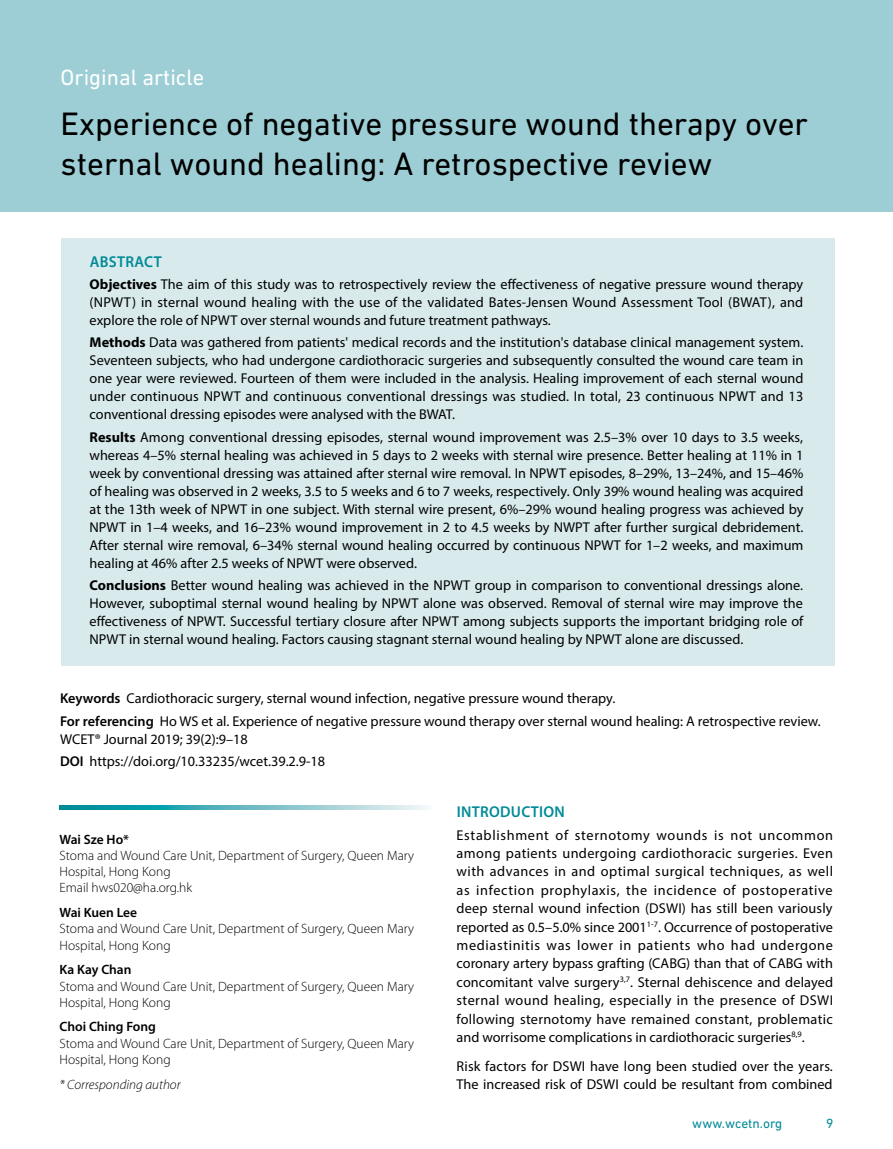
<style>
.page{position:relative;width:893px;height:1149px;background:#fff}
.page>*{position:absolute;margin:0;border:0;box-sizing:border-box;transform-origin:0 0}
.t1{font:33px/39.6px "DIN Next LT Pro";color:#000}
.t2{font:22.5px "DIN Next LT Pro";color:#fff}
.t3{font:600 15.75px "Myriad Pro";letter-spacing:.02em;color:#008a97}
.t4{font:14.25px/18px "Myriad Pro";color:#000;text-align:justify}
.t5{font:300 13.5px/16.2px "Myriad Pro";color:#000}
.t6{font:600 13.5px "Myriad Pro";color:#000}
.t7{font:italic 300 13.5px "Myriad Pro";color:#000}
.t8{font:13.5px "DIN Next LT Pro";color:#008a97}
.s1{font-weight:700}
.s2{font-weight:600}
</style>
<div class="page">
<div style="left:0;top:0;width:893px;height:212px;background:#9dced5"></div>
<div style="left:61px;top:238px;width:773px;height:427px;background:#d8eaec"></div>
<svg style="left:60px;top:805px;width:368px;height:4px"></svg>
<h2 class="t2" style="left:61px;top:64px;width:145px">Original article</h2>
<h1 class="t1" style="left:61px;top:104px;width:749px">Experience of negative pressure wound therapy over sternal wound healing: A retrospective review</h1>
<p class="t3" style="left:90px;top:251px;width:74px">ABSTRACT</p>
<p class="t4" style="left:90px;top:275px;width:715px"><span class="s1">Objectives</span> The aim of this study was to retrospectively review the effectiveness of negative pressure wound therapy (NPWT) in sternal wound healing with the use of the validated Bates-Jensen Wound Assessment Tool (BWAT), and explore the role of NPWT over sternal wounds and future treatment pathways.</p>
<p class="t4" style="left:90px;top:333px;width:715px"><span class="s1">Methods</span> Data was gathered from patients' medical records and the institution's database clinical management system.<br>Seventeen subjects, who had undergone cardiothoracic surgeries and subsequently consulted the wound care team in one year were reviewed. Fourteen of them were included in the analysis. Healing improvement of each sternal wound under continuous NPWT and continuous conventional dressings was studied. In total, 23 continuous NPWT and 13 conventional dressing episodes were analysed with the BWAT.</p>
<p class="t4" style="left:90px;top:427px;width:715px"><span class="s1">Results</span> Among conventional dressing episodes, sternal wound improvement was 2.5–3% over 10 days to 3.5 weeks, whereas 4–5% sternal healing was achieved in 5 days to 2 weeks with sternal wire presence. Better healing at 11% in 1 week by conventional dressing was attained after sternal wire removal. In NPWT episodes, 8–29%, 13–24%, and 15–46% of healing was observed in 2 weeks, 3.5 to 5 weeks and 6 to 7 weeks, respectively. Only 39% wound healing was acquired at the 13th week of NPWT in one subject. With sternal wire present, 6%–29% wound healing progress was achieved by NPWT in 1–4 weeks, and 16–23% wound improvement in 2 to 4.5 weeks by NWPT after further surgical debridement.<br>After sternal wire removal, 6–34% sternal wound healing occurred by continuous NPWT for 1–2 weeks, and maximum healing at 46% after 2.5 weeks of NPWT were observed.</p>
<p class="t4" style="left:90px;top:576px;width:715px"><span class="s1">Conclusions</span> Better wound healing was achieved in the NPWT group in comparison to conventional dressings alone.<br>However, suboptimal sternal wound healing by NPWT alone was observed. Removal of sternal wire may improve the effectiveness of NPWT. Successful tertiary closure after NPWT among subjects supports the important bridging role of NPWT in sternal wound healing. Factors causing stagnant sternal wound healing by NPWT alone are discussed.</p>
<p class="t4" style="left:60px;top:687px;width:762px;line-height:22.2px"><span class="s2">Keywords</span> Cardiothoracic surgery, sternal wound infection, negative pressure wound therapy.<br><span class="s2">For referencing</span> Ho WS et al. Experience of negative pressure wound therapy over sternal wound healing: A retrospective review.</p>
<p class="t4" style="left:60px;top:727px;width:267px;line-height:22.2px">WCET® Journal 2019; 39(2):9–18<br><span class="s2">DOI</span> https://doi.org/10.33235/wcet.39.2.9-18</p>
<p class="t6" style="left:60px;top:830px;width:71px">Wai Sze Ho*</p>
<p class="t5" style="left:60px;top:847px;width:356px">Stoma and Wound Care Unit, Department of Surgery, Queen Mary<br>Hospital, Hong Kong<br>Email hws020@ha.org.hk</p>
<p class="t6" style="left:60px;top:903px;width:79px">Wai Kuen Lee</p>
<p class="t5" style="left:60px;top:920px;width:356px">Stoma and Wound Care Unit, Department of Surgery, Queen Mary<br>Hospital, Hong Kong</p>
<p class="t6" style="left:60px;top:960px;width:74px">Ka Kay Chan</p>
<p class="t5" style="left:60px;top:977px;width:356px">Stoma and Wound Care Unit, Department of Surgery, Queen Mary<br>Hospital, Hong Kong</p>
<p class="t6" style="left:60px;top:1017px;width:98px">Choi Ching Fong</p>
<p class="t5" style="left:60px;top:1034px;width:356px">Stoma and Wound Care Unit, Department of Surgery, Queen Mary<br>Hospital, Hong Kong</p>
<p class="t7" style="left:60px;top:1075px;width:123px">* Corresponding author</p>
<p class="t3" style="left:457px;top:801px;width:110px">INTRODUCTION</p>
<p class="t4" style="left:457px;top:825px;width:378px;line-height:18.5px">Establishment of sternotomy wounds is not uncommon among patients undergoing cardiothoracic surgeries. Even with advances in and optimal surgical techniques, as well as infection prophylaxis, the incidence of postoperative deep sternal wound infection (DSWI) has still been variously reported as 0.5–5.0% since 2001<sup>1-7</sup>. Occurrence of postoperative mediastinitis was lower in patients who had undergone coronary artery bypass grafting (CABG) than that of CABG with concomitant valve surgery<sup>3,7</sup>. Sternal dehiscence and delayed sternal wound healing, especially in the presence of DSWI following sternotomy have remained constant, problematic and worrisome complications in cardiothoracic surgeries<sup>8,9</sup>.</p>
<p class="t4" style="left:457px;top:1056px;width:378px;line-height:18.5px">Risk factors for DSWI have long been studied over the years.<br>The increased risk of DSWI could be resultant from combined</p>
<p class="t8" style="left:692px;top:1114px;width:92px">www.wcetn.org</p>
<p class="t8" style="left:826px;top:1114px;width:9px">9</p>
</div>
